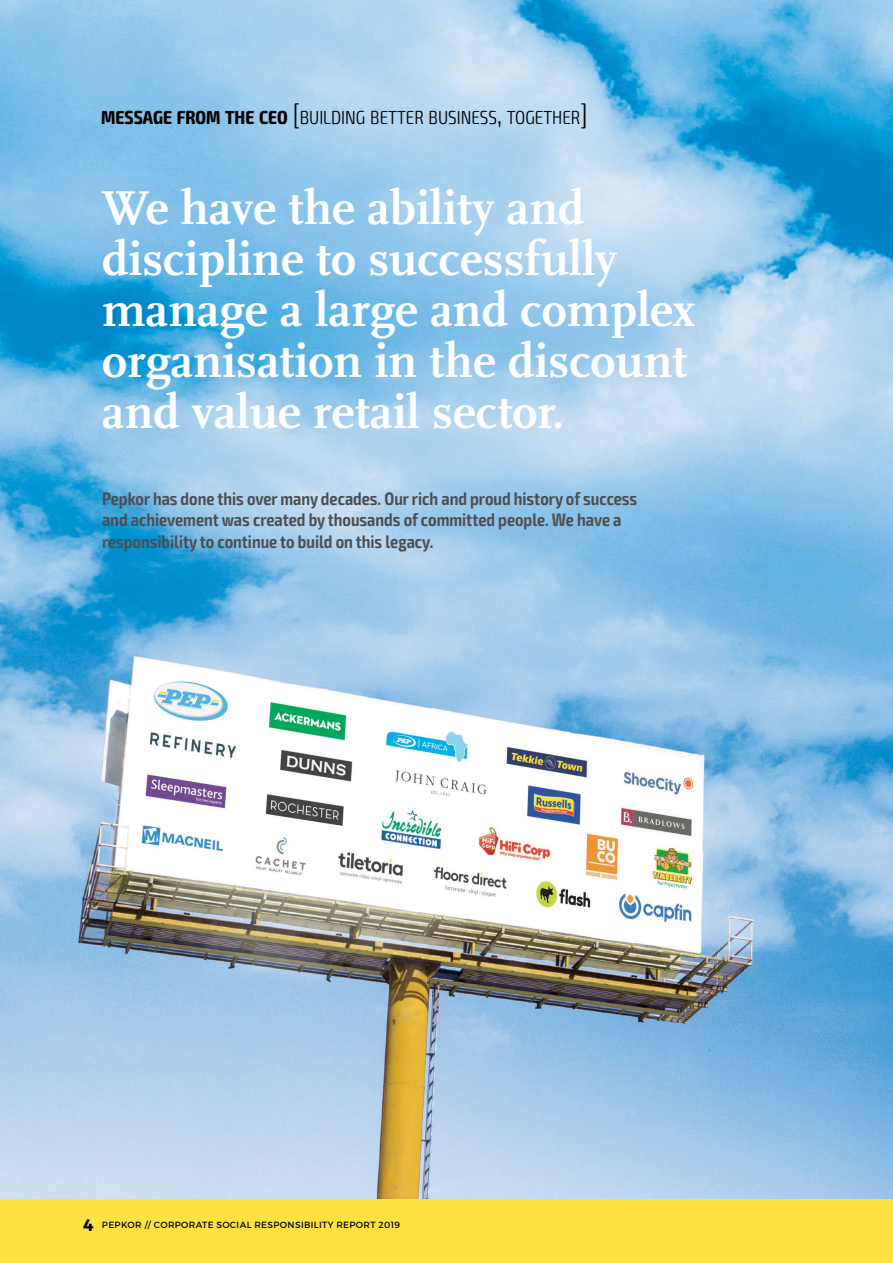
<style>
.page{position:relative;width:893px;height:1263px;background:#fff}
.page>*{position:absolute;margin:0;border:0;box-sizing:border-box;transform-origin:0 0}
.t1{font:700 49.5px/51px "AD Scala";color:#fff}
.t2{font:300 condensed 18.9px "Exo 2";color:#000}
.t3{font:600 condensed 18px/21.6px "Exo 2";color:#4d4d4f}
.t4{font:9px "Montserrat";letter-spacing:.04em;color:#000}
.s1{font-weight:700}
.s2{font-size:27px}
.s3{font-weight:700;font-size:16.5px}
</style>
<div class="page">
<img style="left:0;top:0;width:893px;height:1199px">
<div style="left:0;top:1199px;width:893px;height:64px;background:#ffe140"></div>
<p class="t2" style="left:101px;top:107px;width:488px"><span class="s1">MESSAGE FROM THE CEO</span> <span class="s2">[</span>BUILDING BETTER BUSINESS<span class="s2">,</span> TOGETHER<span class="s2">]</span></p>
<h1 class="t1" style="left:102px;top:183px;width:594px">We have the ability and discipline to successfully manage a large and complex organisation in the discount and value retail sector.</h1>
<p class="t3" style="left:102px;top:488px;width:537px">Pepkor has done this over many decades. Our rich and proud history of success and achievement was created by thousands of committed people. We have a responsibility to continue to build on this legacy.</p>
<p class="t4" style="left:83px;top:1220px;width:318px"><span class="s3">4</span> PEPKOR // CORPORATE SOCIAL RESPONSIBILITY REPORT 2019</p>
</div>
